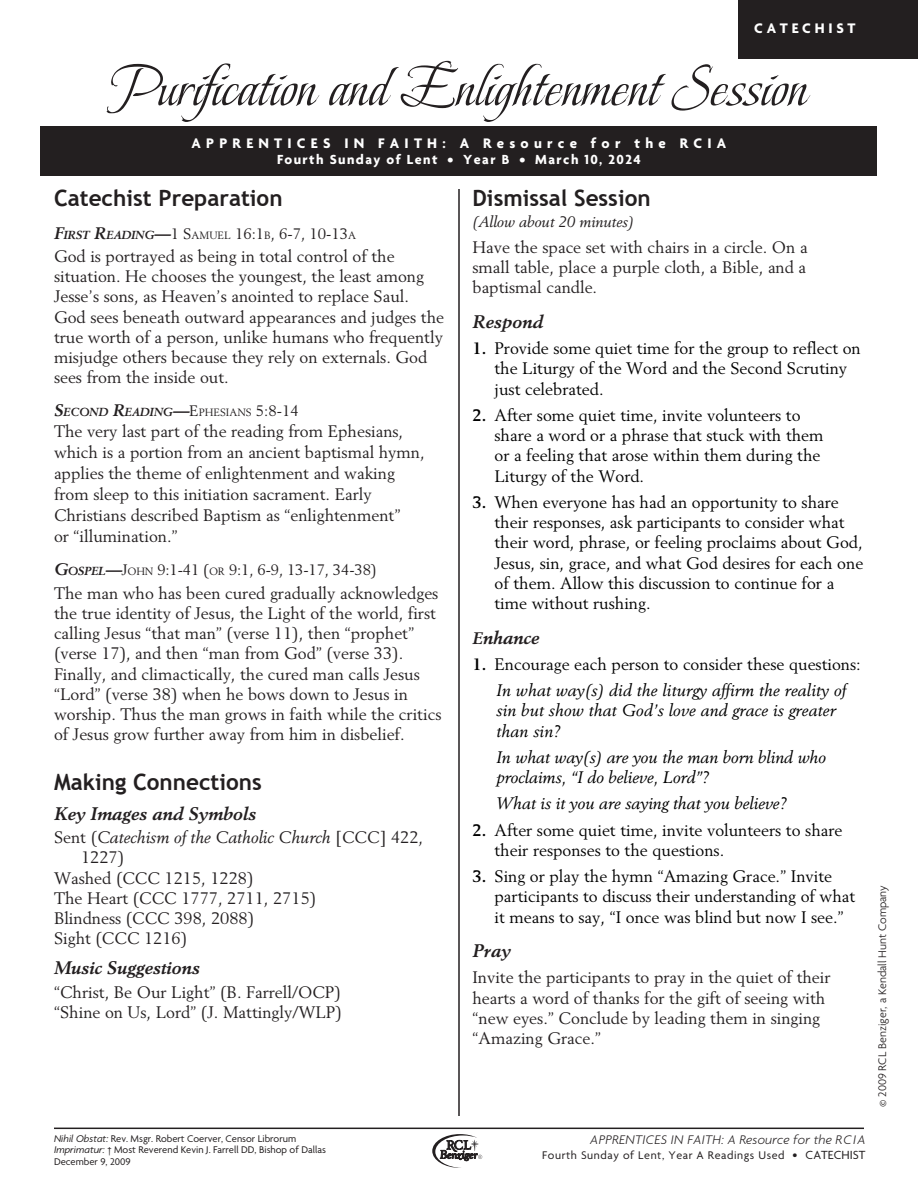
<style>
.page{position:relative;width:918px;height:1188px;background:#fff}
.page>*{position:absolute;margin:0;border:0;box-sizing:border-box;transform-origin:0 0}
.t1{font:60px "Beau Rivage";letter-spacing:.01em;color:#231f20}
.HeadA{font:700 22.5px "Trebuchet MS";color:#231f20}
.Text{font:700 22.5px "Trebuchet MS";color:#231f20}
.Text-2{font:italic 700 18px "Berling LT Std";color:#231f20}
.HeadB{font:italic 700 18px "Berling LT Std";color:#231f20}
.RCIA-Text{font:16.5px/20.2px "Berling LT Std";color:#231f20}
.RCIA-Text-2{font:16.5px/20.2px "Berling LT Std";color:#000}
.HeadB-2{font:16.5px/21px "Berling LT Std";color:#231f20}
.RCIA-Text-3{font:italic 16.5px/20.2px "Berling LT Std";color:#000}
.RCIA-Text-4{font:italic 16.5px/20.2px "Berling LT Std";color:#231f20}
.HeadB-3{font:15px "Berling LT Std";letter-spacing:-.01em;color:#231f20}
.t2{font:700 15px "Agenda";letter-spacing:.35em;color:#fff}
.Text-3{font:italic 15px "Berling LT Std";color:#231f20}
.t3{font:700 15px "Agenda";letter-spacing:.25em;color:#fff}
.t4{font:700 14.25px "Agenda";letter-spacing:.1em;color:#fff}
.t5{font:italic 300 13.5px "Agenda";letter-spacing:.025em;color:#231f20}
.t6{font:12px "Agenda";letter-spacing:.05em;color:#231f20}
.t7{font:300 12px "Agenda";color:#231f20}
.HeadB-4{font:italic 700 11.55px "Berling LT Std";color:#231f20}
.Bottom_rule{font:10.5px/11.2px "Agenda";color:#231f20}
.s1{font-weight:700;font-style:italic;font-size:16.5px}
.s2{font-weight:700;font-style:italic;font-size:11.55px}
.s3{font-size:10.5px}
.s4{font-size:16.5px}
.s5{font-weight:400;font-style:normal;font-size:15px}
.s6{font-weight:400;font-style:normal;font-size:10.5px}
.s7{font-style:normal}
.s8{font-weight:700}
.s9{font-style:italic}
.s10{font-size:13.5px}
.s11{font-size:12.75px}
</style>
<div class="page">
<div style="left:738px;top:0;width:180px;height:58px;background:#231f20"></div>
<div style="left:40px;top:126px;width:838px;height:50px;background:#231f20"></div>
<hr style="left:458px;top:189px;width:2px;height:927px;background:#231f20">
<svg style="left:432px;top:1134px;width:50px;height:34px"></svg>
<hr style="left:54px;top:1128px;width:810px;height:1px;background:#231f20">
<p class="t3" style="left:754px;top:20px;width:103px">CATECHIST</p>
<p class="t1" style="left:111px;top:38px;width:698px">Purification and Enlightenment Session</p>
<p class="t2" style="left:192px;top:135px;width:536px">APPRENTICES IN FAITH: A Resource for the RCIA</p>
<p class="t4" style="left:277px;top:152px;width:366px">Fourth Sunday of Lent • Year B • March 10, 2024</p>
<p class="HeadA" style="left:54px;top:184px;width:230px">Catechist Preparation</p>
<p class="HeadB-3" style="left:54px;top:224px;width:304px"><span class="s1">F</span><span class="s2">IRST</span> <span class="s1">R</span><span class="s2">EADING</span><span class="s1">—</span>1 S<span class="s3">AMUEL</span> 16:1<span class="s3">B</span>, 6-7, 10-13<span class="s3">A</span></p>
<p class="RCIA-Text" style="left:54px;top:246px;width:392px">God is portrayed as being in total control of the situation. He chooses the youngest, the least among Jesse’s sons, as Heaven’s anointed to replace Saul.<br>God sees beneath outward appearances and judges the true worth of a person, unlike humans who frequently misjudge others because they rely on externals. God sees from the inside out.</p>
<p class="HeadB-4" style="left:54px;top:405px;width:246px"><span class="s4">S</span>ECOND <span class="s4">R</span>EADING<span class="s4">—</span><span class="s5">E</span><span class="s6">PHESIANS</span> <span class="s5">5:8-14</span></p>
<p class="HeadB-2" style="left:54px;top:421px;width:372px">The very last part of the reading from Ephesians, which is a portion from an ancient baptismal hymn, applies the theme of enlightenment and waking from sleep to this initiation sacrament. Early Christians described Baptism as “enlightenment”<br>or “illumination.”</p>
<p class="HeadB-3" style="left:54px;top:561px;width:324px"><span class="s1">G</span><span class="s2">OSPEL</span><span class="s1">—</span>J<span class="s3">OHN</span> 9:1-41 (<span class="s3">OR</span> 9:1, 6-9, 13-17, 34-38)</p>
<p class="RCIA-Text" style="left:54px;top:582px;width:389px">The man who has been cured gradually acknowledges the true identity of Jesus, the Light of the world, first calling Jesus “that man” (verse 11), then “prophet” (verse 17), and then “man from God” (verse 33).<br>Finally, and climactically, the cured man calls Jesus “Lord” (verse 38) when he bows down to Jesus in worship. Thus the man grows in faith while the critics of Jesus grow further away from him in disbelief.</p>
<p class="HeadA" style="left:54px;top:768px;width:209px">Making Connections</p>
<p class="Text-2" style="left:54px;top:803px;width:203px">Key Images and Symbols</p>
<p class="RCIA-Text-4" style="left:81px;top:827px;width:344px;text-indent:-27px"><span class="s7">Sent (</span>Catechism of the Catholic Church <span class="s7">[CCC] 422,<br>1227)</span></p>
<p class="RCIA-Text" style="left:54px;top:867px;width:201px">Washed (CCC 1215, 1228)</p>
<p class="RCIA-Text" style="left:54px;top:888px;width:264px">The Heart (CCC 1777, 2711, 2715)</p>
<p class="RCIA-Text" style="left:54px;top:908px;width:202px">Blindness (CCC 398, 2088)</p>
<p class="RCIA-Text" style="left:54px;top:928px;width:135px">Sight (CCC 1216)</p>
<p class="Text-2" style="left:54px;top:957px;width:147px">Music Suggestions</p>
<p class="RCIA-Text" style="left:54px;top:981px;width:289px">“Christ, Be Our Light” (B. Farrell/OCP) “Shine on Us, Lord” (J. Mattingly/WLP)</p>
<p class="Text" style="left:472px;top:184px;width:180px">Dismissal Session</p>
<p class="Text-3" style="left:472px;top:212px;width:163px">(Allow about 20 minutes)</p>
<p class="RCIA-Text" style="left:472px;top:237px;width:337px;text-align:justify">Have the space set with chairs in a circle. On a small table, place a purple cloth, a Bible, and a baptismal candle.</p>
<p class="HeadB" style="left:472px;top:311px;width:72px">Respond</p>
<p class="RCIA-Text-2" style="left:495px;top:338px;width:368px;text-indent:-22px"><span class="s8">1.</span> Provide some quiet time for the group to reflect on the Liturgy of the Word and the Second Scrutiny just celebrated.</p>
<p class="RCIA-Text-2" style="left:495px;top:405px;width:331px;text-indent:-22px"><span class="s8">2.</span> After some quiet time, invite volunteers to share a word or a phrase that stuck with them or a feeling that arose within them during the Liturgy of the Word.</p>
<p class="RCIA-Text-2" style="left:495px;top:492px;width:370px;text-indent:-22px"><span class="s8">3.</span> When everyone has had an opportunity to share their responses, ask participants to consider what their word, phrase, or feeling proclaims about God, Jesus, sin, grace, and what God desires for each one of them. Allow this discussion to continue for a time without rushing.</p>
<p class="HeadB" style="left:472px;top:627px;width:68px"><span class="s4">E</span>nhance</p>
<p class="RCIA-Text-2" style="left:472px;top:654px;width:390px"><span class="s8">1.</span> Encourage each person to consider these questions:</p>
<p class="RCIA-Text-3" style="left:496px;top:680px;width:351px">In what way(s) did the liturgy affirm the reality of sin but show that God’s love and grace is greater than sin?</p>
<p class="RCIA-Text-3" style="left:496px;top:747px;width:331px">In what way(s) are you the man born blind who proclaims, “I do believe, Lord”?</p>
<p class="RCIA-Text-3" style="left:496px;top:793px;width:292px">What is it you are saying that you believe?</p>
<p class="RCIA-Text-2" style="left:495px;top:819px;width:349px;text-indent:-22px"><span class="s8">2.</span> After some quiet time, invite volunteers to share their responses to the questions.</p>
<p class="RCIA-Text-2" style="left:495px;top:866px;width:362px;text-indent:-22px"><span class="s8">3.</span> Sing or play the hymn “Amazing Grace.” Invite participants to discuss their understanding of what it means to say, “I once was blind but now I see.”</p>
<p class="HeadB" style="left:472px;top:940px;width:40px">Pray</p>
<p class="RCIA-Text" style="left:472px;top:967px;width:360px">Invite the participants to pray in the quiet of their hearts a word of thanks for the gift of seeing with “new eyes.” Conclude by leading them in singing “Amazing Grace.”</p>
<p class="Bottom_rule" style="left:54px;top:1134px;width:273px"><span class="s9">Nihil Obstat:</span> Rev. Msgr. Robert Coerver, Censor Librorum<br><span class="s9">Imprimatur:</span> † Most Reverend Kevin J. Farrell DD, Bishop of Dallas<br>December 9, 2009</p>
<p class="t5" style="left:590px;top:1132px;width:277px">APPRENTICES IN FAITH: A Resource for the RCIA</p>
<p class="t6" style="left:542px;top:1149px;width:325px">Fourth Sunday of Lent, Year A Readings Used <span class="s10">•</span> <span class="s11">CATECHIST</span></p>
<p class="t7" style="left:876px;top:1107px;width:223px;rotate:-90deg">© 2009 RCL Benziger, a Kendall Hunt Company</p>
</div>
